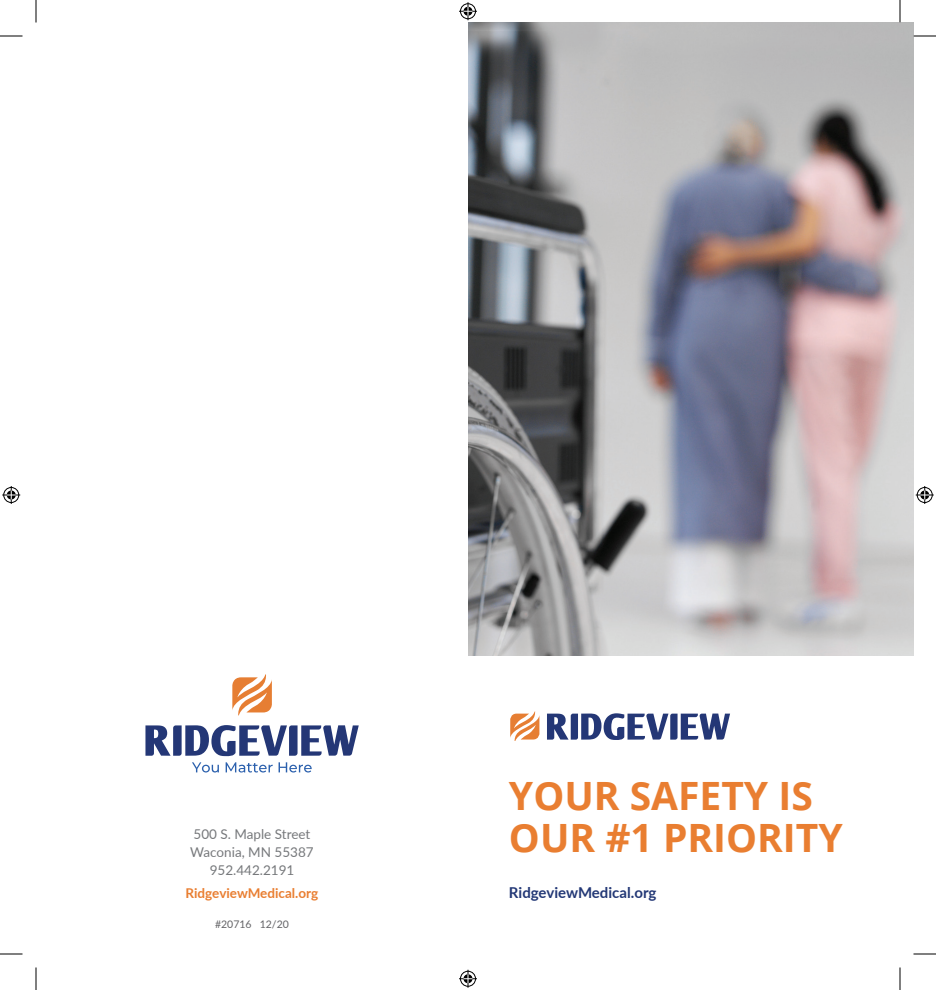
<style>
.page{position:relative;width:936px;height:990px;background:#fff}
.page>*{position:absolute;margin:0;border:0;box-sizing:border-box;transform-origin:0 0}
.t1{font:700 39px/42px "Open Sans";color:#e97e31}
.t2{font:700 15px "Lato";color:#233876}
.t3{font:13.5px/18px "Lato";color:#76787b;text-align:center}
.t4{font:700 13.5px "Lato";color:#e97e31}
.t5{font:10.5px "Lato";color:#636366}
.s1{color:#fff}
</style>
<div class="page">
<img style="left:468px;top:22px;width:446px;height:633px">
<svg style="left:547px;top:713px;width:183px;height:27px"></svg>
<svg style="left:510px;top:711px;width:29px;height:30px"></svg>
<svg style="left:145px;top:725px;width:214px;height:31px"></svg>
<svg style="left:232px;top:674px;width:40px;height:42px"></svg>
<svg style="left:192px;top:762px;width:27px;height:11px"></svg>
<svg style="left:226px;top:762px;width:47px;height:11px"></svg>
<svg style="left:279px;top:762px;width:33px;height:11px"></svg>
<svg style="left:0;top:36px;width:22px;height:1px"></svg>
<svg style="left:914px;top:36px;width:22px;height:1px"></svg>
<svg style="left:0;top:954px;width:22px;height:1px"></svg>
<svg style="left:914px;top:954px;width:22px;height:1px"></svg>
<svg style="left:36px;top:0;width:1px;height:22px"></svg>
<svg style="left:36px;top:968px;width:1px;height:22px"></svg>
<svg style="left:900px;top:0;width:1px;height:22px"></svg>
<svg style="left:900px;top:968px;width:1px;height:22px"></svg>
<svg style="left:459px;top:2px;width:18px;height:18px"></svg>
<svg style="left:459px;top:970px;width:18px;height:18px"></svg>
<svg style="left:2px;top:486px;width:18px;height:18px"></svg>
<svg style="left:916px;top:486px;width:18px;height:18px"></svg>
<p class="t3" style="left:190px;top:825px;width:125px">500 S. Maple Street<br>Waconia, MN 55387<br>952.442.2191</p>
<p class="t4" style="left:186px;top:883px;width:134px">RidgeviewMedical.org</p>
<p class="t5" style="left:215px;top:917px;width:75px">#20716 12/20</p>
<h1 class="t1" style="left:509px;top:774px;width:335px">YOUR SAFETY IS<br>OUR #1 PRIORITY</h1>
<p class="t2" style="left:509px;top:881px;width:156px">RidgeviewMedical.org<span class="s1">s</span></p>
</div>
